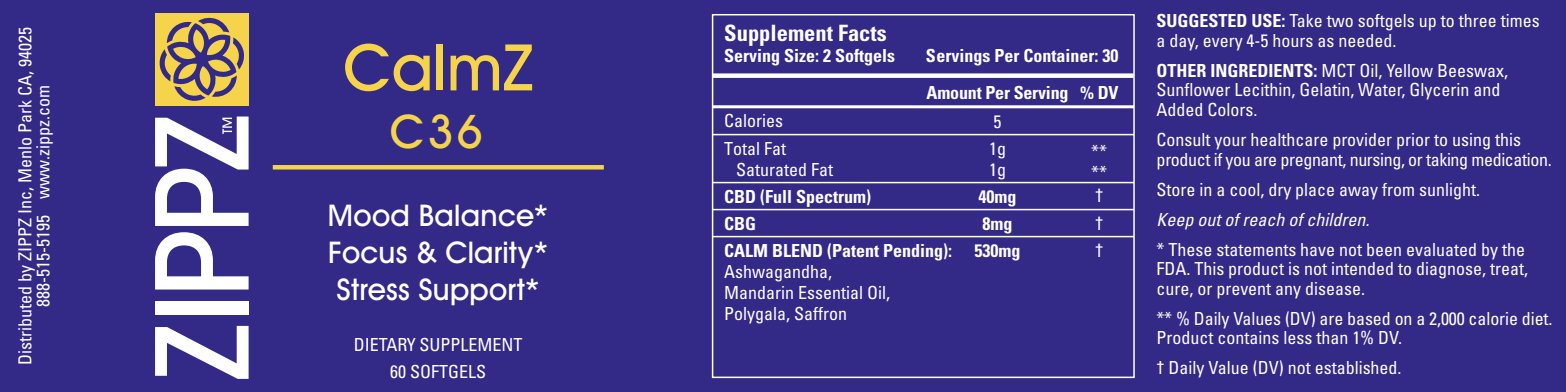
<style>
.page{position:relative;width:1566px;height:392px;background:#332986}
.page>*{position:absolute;margin:0;border:0;box-sizing:border-box;transform-origin:0 0}
.t1{font:500 64.5px "Avant Garde IT Cby BT";color:#f5d44c}
.t2{font:500 46.5px "Avant Garde IT Cby BT";color:#f5d44c}
.t3{font:500 30px/37.2px "Avant Garde IT Cby BT";letter-spacing:.005em;color:#fff}
.t4{font:700 condensed 22.5px "Univers";color:#fff}
.t5{font:condensed 18.6px/27.3px "Univers";color:#fff;text-align:justify}
.t6{font:condensed 18px/19.5px "Univers";color:#fff}
.t7{font:700 condensed 18px/27px "Univers";color:#fff;text-align:right}
.t8{font:italic condensed 18px "Univers";color:#fff}
.s1{font-weight:700}
</style>
<div class="page">
<hr style="left:273px;top:165px;width:331px;height:4px;background:#f5d44c">
<svg style="left:155px;top:325px;width:94px;height:53px"></svg>
<div style="left:155px;top:301px;width:94px;height:13px;background:#fff"></div>
<svg style="left:155px;top:232px;width:94px;height:57px"></svg>
<div style="left:155px;top:13px;width:94px;height:92px;background:#f5d44c"></div>
<svg style="left:159px;top:17px;width:85px;height:84px"></svg>
<svg style="left:155px;top:116px;width:94px;height:110px"></svg>
<hr style="left:713px;top:236px;width:421px;height:1px;background:#fff">
<div style="left:712px;top:73px;width:422px;height:5px;background:#fff"></div>
<hr style="left:713px;top:209px;width:421px;height:1px;background:#fff">
<hr style="left:713px;top:182px;width:421px;height:1px;background:#fff">
<hr style="left:713px;top:134px;width:421px;height:1px;background:#fff">
<div style="left:712px;top:14px;width:423px;height:364px;border:2px solid #fff"></div>
<hr style="left:713px;top:105px;width:421px;height:3px;background:#fff">
<p class="t6" style="left:16px;top:365px;width:339px;line-height:18px;text-align:center;rotate:-90deg">Distributed by ZIPPZ Inc, Menlo Park CA, 94025<br>888-515-5195 www.zippz.com</p>
<h1 class="t1" style="left:343px;top:28px;width:192px">CalmZ</h1>
<h2 class="t2" style="left:390px;top:103px;width:95px">C36</h2>
<h3 class="t3" style="left:328px;top:196px;width:222px">Mood Balance*</h3>
<h3 class="t3" style="left:328px;top:233px;width:222px">Focus &amp; Clarity*<br>Stress Support*</h3>
<p class="t6" style="left:354px;top:330px;width:170px;line-height:27.3px;text-align:center">DIETARY SUPPLEMENT<br>60 SOFTGELS</p>
<p class="t4" style="left:724px;top:19px;width:164px">Supplement Facts</p>
<p class="t7" style="left:724px;top:42px;width:172px">Serving Size: 2 Softgels</p>
<p class="t7" style="left:926px;top:37px;width:194px;line-height:36.6px">Servings Per Container: 30 % DV</p>
<p class="t7" style="left:927px;top:79px;width:143px">Amount Per Serving</p>
<p class="t6" style="left:989px;top:107px;width:18px;line-height:27px">5<br>1g</p>
<p class="t6" style="left:989px;top:159px;width:18px">1g</p>
<p class="t7" style="left:975px;top:183px;width:47px;text-align:center">40mg<br>8mg<br>530mg</p>
<p class="t6" style="left:724px;top:107px;width:63px;line-height:27px">Calories<br>Total Fat</p>
<p class="t6" style="left:736px;top:159px;width:99px">Saturated Fat</p>
<p class="t7" style="left:724px;top:182px;width:230px;text-align:left">CBD (Full Spectrum)<br>CBG<br>CALM BLEND (Patent Pending):</p>
<p class="t6" style="left:724px;top:260px;width:167px;line-height:21px">Ashwagandha,<br>Mandarin Essential Oil,<br>Polygala, Saffron</p>
<p class="t6" style="left:1091px;top:141px;width:17px;line-height:21px">** **</p>
<p class="t5" style="left:1095px;top:182px;width:10px">† † †</p>
<p class="t6" style="left:1156px;top:11px;width:385px"><span class="s1">SUGGESTED USE:</span> Take two softgels up to three times a day, every 4-5 hours as needed.</p>
<p class="t6" style="left:1156px;top:60px;width:353px"><span class="s1">OTHER INGREDIENTS:</span> MCT Oil, Yellow Beeswax,<br>Sunflower Lecithin, Gelatin, Water, Glycerin and<br>Added Colors.</p>
<p class="t6" style="left:1156px;top:129px;width:397px">Consult your healthcare provider prior to using this product if you are pregnant, nursing, or taking medication.</p>
<p class="t6" style="left:1156px;top:179px;width:325px">Store in a cool, dry place away from sunlight.</p>
<p class="t8" style="left:1156px;top:208px;width:214px">Keep out of reach of children.</p>
<p class="t6" style="left:1156px;top:239px;width:373px">* These statements have not been evaluated by the<br>FDA. This product is not intended to diagnose, treat, cure, or prevent any disease.</p>
<p class="t6" style="left:1156px;top:308px;width:398px">** % Daily Values (DV) are based on a 2,000 calorie diet.<br>Product contains less than 1% DV.</p>
<p class="t6" style="left:1156px;top:357px;width:247px">† Daily Value (DV) not established.</p>
</div>
